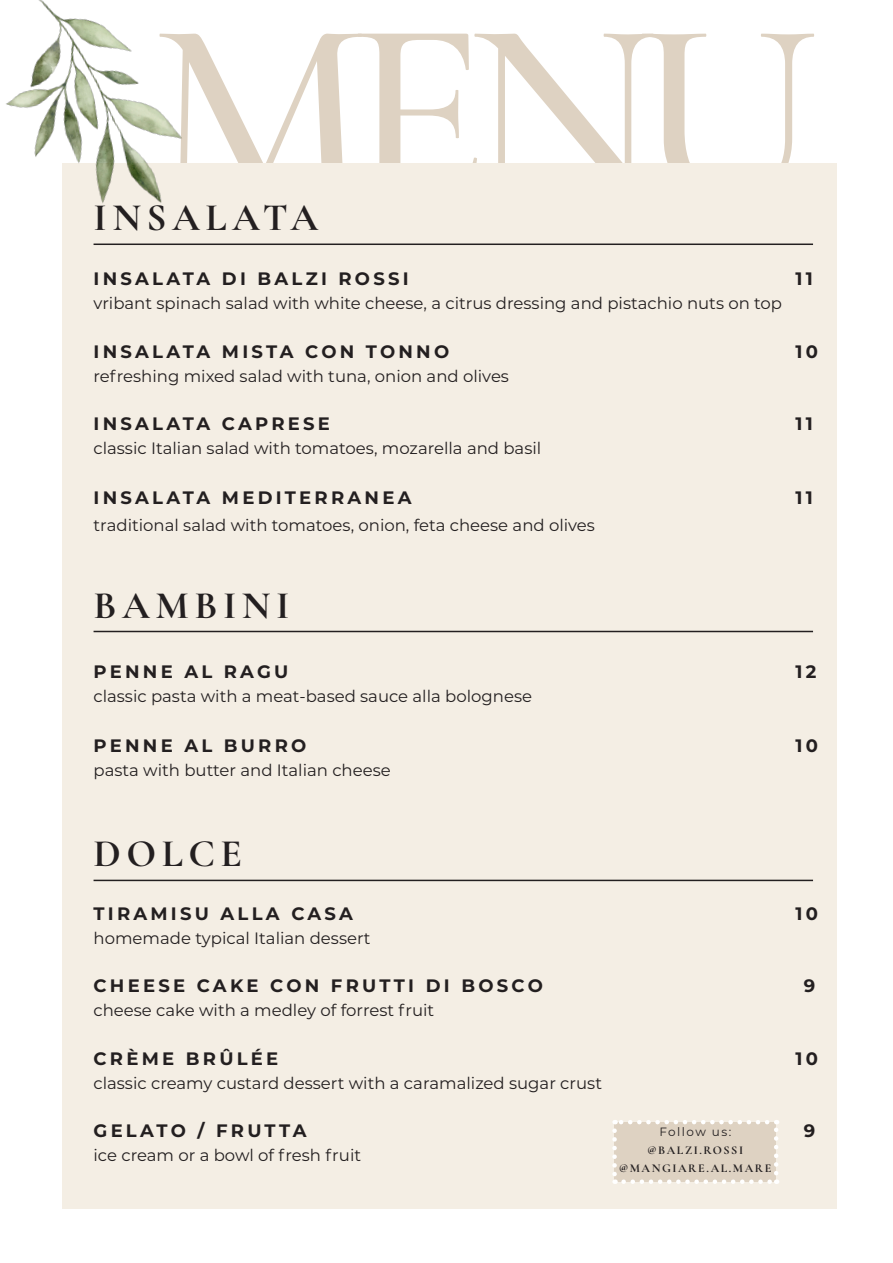
<style>
.page{position:relative;width:893px;height:1263px;background:#fff}
.page>*{position:absolute;margin:0;border:0;box-sizing:border-box;transform-origin:0 0}
.t1{font:500 263.25px "Cormorant";color:#ded2c2}
.t2{font:700 39px "Cormorant Garamond";letter-spacing:.14em;color:#231f20}
.t3{font:700 18px "Montserrat";letter-spacing:.18em;color:#231f20}
.t4{font:16.5px "Montserrat";color:#231f20}
.t5{font:700 12px "Cormorant Garamond";letter-spacing:.13em;color:#231f20}
.t6{font:12px "Montserrat";letter-spacing:.12em;color:#231f20}
</style>
<div class="page">
<div style="left:62px;top:163px;width:775px;height:1045px;background:#f4eee4"></div>
<div style="left:615px;top:1122px;width:161px;height:60px;background:#ded2c2"></div>
<svg style="left:612px;top:1131px;width:5px;height:53px"></svg>
<svg style="left:624px;top:1179px;width:153px;height:5px"></svg>
<svg style="left:774px;top:1120px;width:4px;height:53px"></svg>
<svg style="left:615px;top:1120px;width:152px;height:4px"></svg>
<hr style="left:94px;top:243px;width:719px;height:2px;background:#231f20">
<hr style="left:94px;top:631px;width:719px;height:1px;background:#231f20">
<hr style="left:94px;top:880px;width:719px;height:1px;background:#231f20">
<img style="left:6px;top:0;width:241px;height:244px">
<p class="t1" style="left:149px;top:-48px;width:671px">MENU</p>
<p class="t2" style="left:94px;top:193px;width:226px">INSALATA</p>
<p class="t3" style="left:94px;top:266px;width:317px">INSALATA DI BALZI ROSSI</p>
<p class="t3" style="left:796px;top:266px;width:19px">11</p>
<p class="t4" style="left:94px;top:292px;width:690px">vribant spinach salad with white cheese, a citrus dressing and pistachio nuts on top</p>
<p class="t3" style="left:94px;top:338px;width:357px">INSALATA MISTA CON TONNO</p>
<p class="t3" style="left:796px;top:338px;width:24px">10</p>
<p class="t4" style="left:94px;top:364px;width:417px">refreshing mixed salad with tuna, onion and olives</p>
<p class="t3" style="left:94px;top:411px;width:238px">INSALATA CAPRESE</p>
<p class="t3" style="left:796px;top:411px;width:19px">11</p>
<p class="t4" style="left:94px;top:437px;width:449px">classic Italian salad with tomatoes, mozarella and basil</p>
<p class="t3" style="left:94px;top:485px;width:319px">INSALATA MEDITERRANEA</p>
<p class="t3" style="left:796px;top:485px;width:19px">11</p>
<p class="t4" style="left:94px;top:514px;width:503px">traditional salad with tomatoes, onion, feta cheese and olives</p>
<p class="t2" style="left:94px;top:581px;width:197px">BAMBINI</p>
<p class="t3" style="left:94px;top:659px;width:196px">PENNE AL RAGU</p>
<p class="t3" style="left:796px;top:659px;width:22px">12</p>
<p class="t4" style="left:94px;top:685px;width:440px">classic pasta with a meat-based sauce alla bolognese</p>
<p class="t3" style="left:94px;top:733px;width:214px">PENNE AL BURRO</p>
<p class="t3" style="left:796px;top:733px;width:24px">10</p>
<p class="t4" style="left:94px;top:759px;width:299px">pasta with butter and Italian cheese</p>
<p class="t2" style="left:94px;top:829px;width:150px">DOLCE</p>
<p class="t3" style="left:94px;top:900px;width:261px">TIRAMISU ALLA CASA</p>
<p class="t3" style="left:796px;top:900px;width:24px">10</p>
<p class="t4" style="left:94px;top:927px;width:279px">homemade typical Italian dessert</p>
<p class="t3" style="left:94px;top:973px;width:451px">CHEESE CAKE CON FRUTTI DI BOSCO</p>
<p class="t3" style="left:804px;top:973px;width:13px">9</p>
<p class="t4" style="left:94px;top:999px;width:342px">cheese cake with a medley of forrest fruit</p>
<p class="t3" style="left:94px;top:1045px;width:186px">CRÈME BRÛLÉE</p>
<p class="t3" style="left:796px;top:1045px;width:24px">10</p>
<p class="t4" style="left:94px;top:1072px;width:510px">classic creamy custard dessert with a caramalized sugar crust</p>
<p class="t3" style="left:94px;top:1118px;width:215px">GELATO / FRUTTA</p>
<p class="t3" style="left:804px;top:1118px;width:13px">9</p>
<p class="t4" style="left:94px;top:1144px;width:269px">ice cream or a bowl of fresh fruit</p>
<p class="t6" style="left:659px;top:1123px;width:73px">Follow us:</p>
<p class="t5" style="left:647px;top:1143px;width:97px">@BALZI.ROSSI</p>
<p class="t5" style="left:619px;top:1161px;width:154px">@MANGIARE.AL.MARE</p>
</div>
